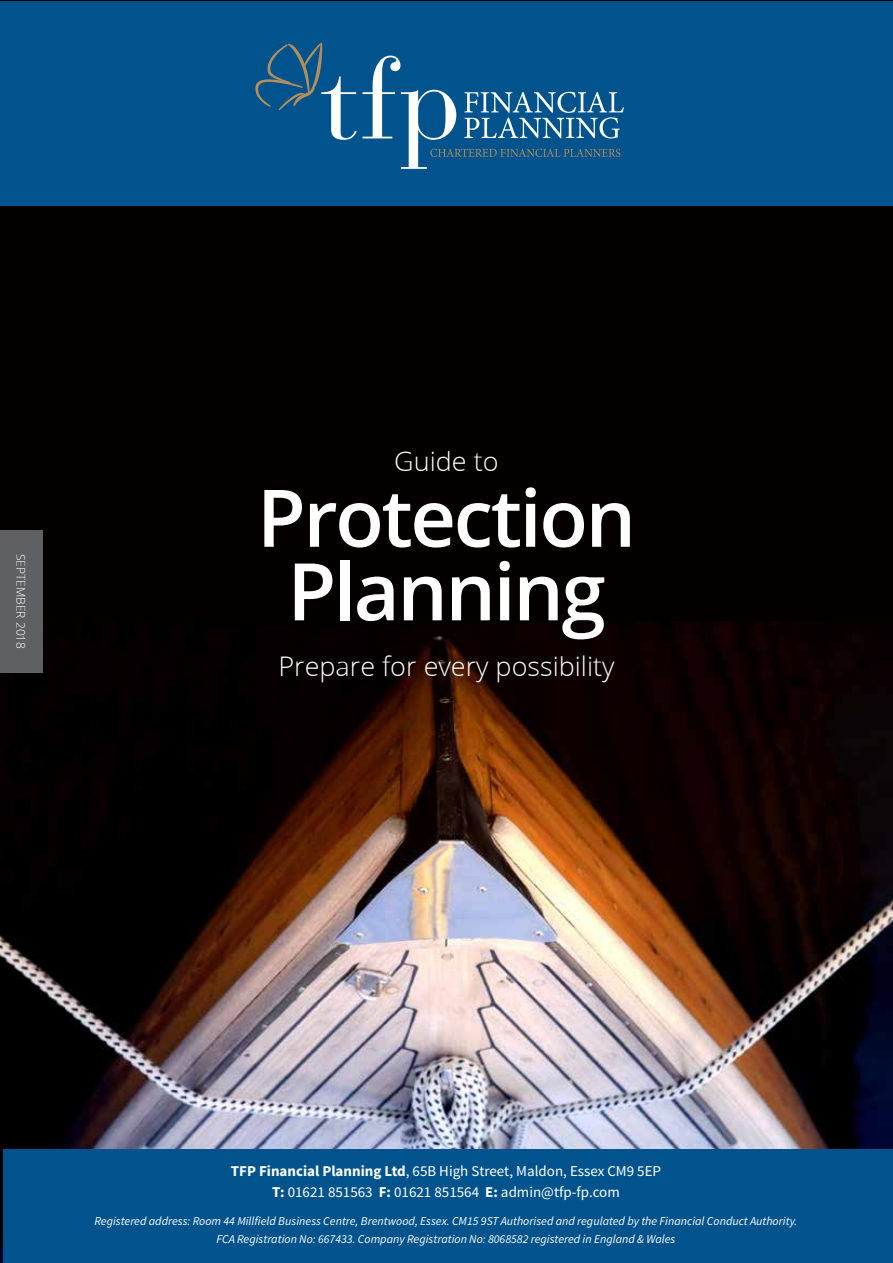
<style>
.page{position:relative;width:893px;height:1263px;background:#040000}
.page>*{position:absolute;margin:0;border:0;box-sizing:border-box;transform-origin:0 0}
.t1{font:600 79.5px/73.5px "Open Sans";letter-spacing:-.03em;color:#fff;text-align:center}
.t2{font:300 27px "Open Sans";color:#fff}
.t3{font:15px/21px "Source Sans Pro";color:#fff;text-align:center}
.t4{font:italic 12px/18px "Source Sans Pro";color:#fff;text-align:center}
.t5{font:300 12px "Open Sans";color:#fff}
.s1{font-weight:700}
</style>
<div class="page">
<img style="left:0;top:621px;width:893px;height:642px">
<div style="left:0;top:530px;width:43px;height:143px;background:#5f6062"></div>
<div style="left:0;top:1px;width:893px;height:204px;background:#00538d"></div>
<div style="left:4px;top:1149px;width:889px;height:114px;background:#00538d"></div>
<svg style="left:255px;top:43px;width:369px;height:126px"></svg>
<p class="t5" style="left:29px;top:554px;width:97px;rotate:90deg">SEPTEMBER 2018</p>
<h2 class="t2" style="left:394px;top:443px;width:106px">Guide to</h2>
<h1 class="t1" style="left:257px;top:480px;width:381px">Protection<br>Planning</h1>
<h2 class="t2" style="left:278px;top:648px;width:338px">Prepare for every possibility</h2>
<p class="t3" style="left:231px;top:1161px;width:432px"><span class="s1">TFP Financial Planning Ltd</span>, 65B High Street, Maldon, Essex CM9 5EP<br><span class="s1">T:</span> 01621 851563 <span class="s1">F:</span> 01621 851564 <span class="s1">E:</span> admin@tfp-fp.com</p>
<p class="t4" style="left:94px;top:1212px;width:705px">Registered address: Room 44 Millfield Business Centre, Brentwood, Essex. CM15 9ST Authorised and regulated by the Financial Conduct Authority.<br>FCA Registration No: 667433. Company Registration No: 8068582 registered in England &amp; Wales</p>
</div>
